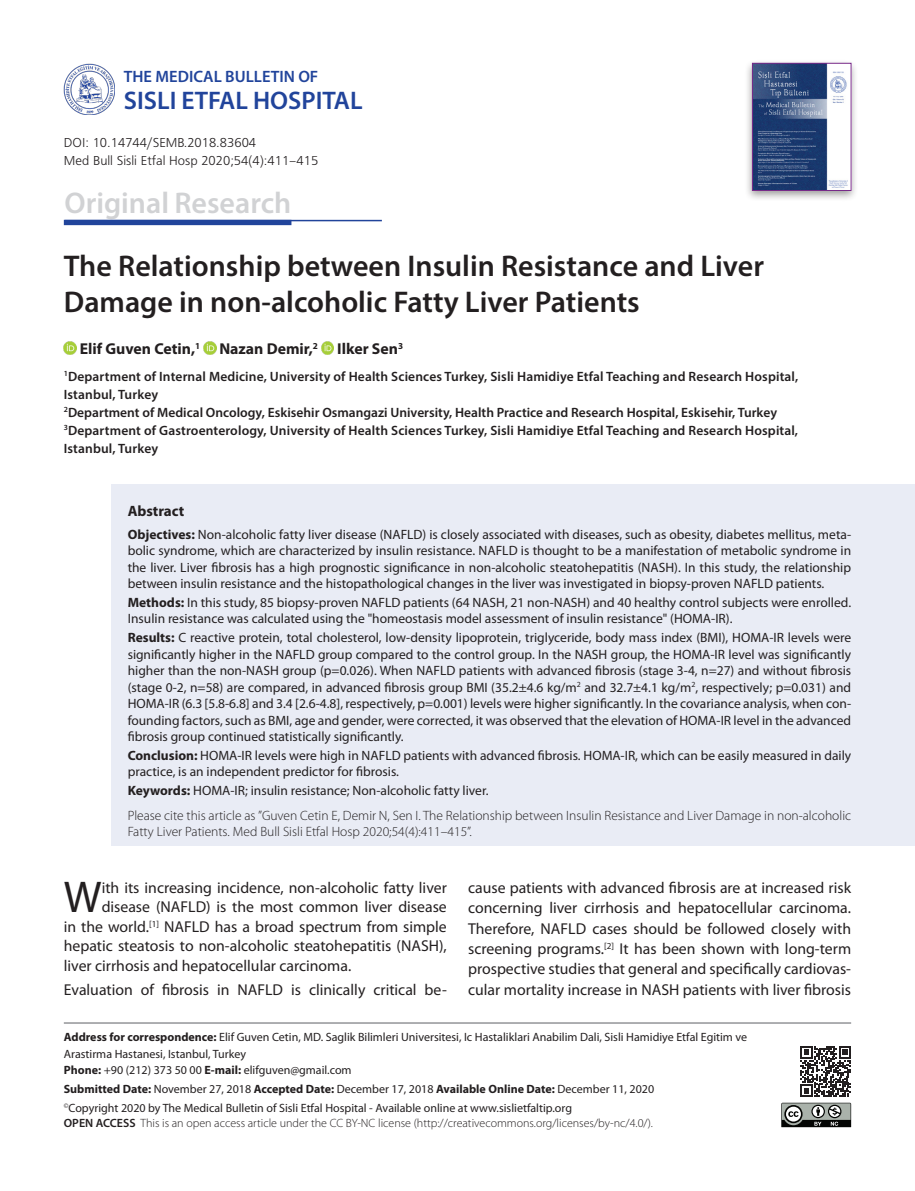
<style>
.page{position:relative;width:915px;height:1191px;background:#fff}
.page>*{position:absolute;margin:0;border:0;box-sizing:border-box;transform-origin:0 0}
.ana_metin_bosluksuz{font:44.7px "Myriad Pro";color:#231f20}
.ana_baslik{font:600 30px/36px "Myriad Pro";color:#231f20}
.ana_baslik-2{font:600 30px "Myriad Pro";color:#d1d2d4}
.ana_baslik-3{font:600 25.5px "Myriad Pro";color:#21449b}
.ana_baslik-4{font:600 16.5px "Myriad Pro";color:#21449b}
.ana_metin_bosluksuz-2{font:15.75px/20.4px "Myriad Pro";color:#231f20;text-align:justify}
.yazar_adları{font:700 15.75px "Myriad Pro";color:#231f20}
.ozet_baslik{font:700 15px "Myriad Pro";color:#231f20}
.ozet{font:13.5px/16.5px "Myriad Pro";color:#231f20;text-align:justify}
.kurumlar{font:600 13.5px/18px "Myriad Pro";letter-spacing:.01em;color:#231f20}
.ozet-2{font:300 13.5px/16.5px "Myriad Pro";color:#231f20}
.doi{font:13.5px "Frugal Normal Tr";color:#231f20}
.info{font:12px "Myriad Pro";color:#231f20}
.t1{font:300 12px "Myriad Pro";color:#231f20}
.info-2{font:700 12px "Myriad Pro";color:#231f20}
.s1{font-weight:700}
.s2{font-weight:400}
.s3{font-weight:600}
</style>
<div class="page">
<div style="left:112px;top:484px;width:802px;height:361px;background:#e9ecf5"></div>
<svg style="left:64px;top:341px;width:13px;height:13px"></svg>
<svg style="left:203px;top:341px;width:13px;height:13px"></svg>
<svg style="left:321px;top:341px;width:13px;height:13px"></svg>
<hr style="left:64px;top:1022px;width:786px;height:1px;background:#939598">
<img style="left:64px;top:64px;width:51px;height:51px">
<div style="left:744px;top:59px;width:114px;height:143px;background:#231f20;opacity:.43"></div>
<img style="left:754px;top:65px;width:94px;height:124px">
<div style="left:752px;top:63px;width:98px;height:128px;border:1px solid #782a89"></div>
<svg style="left:800px;top:1046px;width:50px;height:50px"></svg>
<svg style="left:781px;top:1102px;width:71px;height:26px;background:#7d807c"></svg>
<hr style="left:65px;top:220px;width:317px;height:1px;background:#21449b">
<div style="left:64px;top:220px;width:227px;height:5px;background:#21449b"></div>
<p class="ana_baslik-4" style="left:124px;top:66px;width:196px">THE MEDICAL BULLETIN OF</p>
<p class="ana_baslik-3" style="left:124px;top:84px;width:240px">SISLI ETFAL HOSPITAL</p>
<p class="doi" style="left:64px;top:135px;width:194px">DOI: 10.14744/SEMB.2018.83604</p>
<p class="doi" style="left:64px;top:153px;width:256px">Med Bull Sisli Etfal Hosp 2020;54(4):411–415</p>
<p class="ana_baslik-2" style="left:65px;top:184px;width:228px">Original Research</p>
<p class="ana_baslik" style="left:64px;top:247px;width:701px">The Relationship between Insulin Resistance and Liver<br>Damage in non-alcoholic Fatty Liver Patients</p>
<p class="yazar_adları" style="left:80px;top:338px;width:325px">Elif Guven Cetin,<sup>1</sup> Nazan Demir,<sup>2</sup> Ilker Sen<sup>3</sup></p>
<p class="kurumlar" style="left:64px;top:366px;width:735px"><sup>1</sup>Department of Internal Medicine, University of Health Sciences Turkey, Sisli Hamidiye Etfal Teaching and Research Hospital,<br>Istanbul, Turkey</p>
<p class="kurumlar" style="left:64px;top:402px;width:714px"><sup>2</sup>Department of Medical Oncology, Eskisehir Osmangazi University, Health Practice and Research Hospital, Eskisehir, Turkey</p>
<p class="kurumlar" style="left:64px;top:420px;width:735px"><sup>3</sup>Department of Gastroenterology, University of Health Sciences Turkey, Sisli Hamidiye Etfal Teaching and Research Hospital,<br>Istanbul, Turkey</p>
<p class="ozet_baslik" style="left:128px;top:501px;width:58px">Abstract</p>
<p class="ozet" style="left:128px;top:526px;width:724px"><span class="s1">Objectives:</span> Non-alcoholic fatty liver disease (NAFLD) is closely associated with diseases, such as obesity, diabetes mellitus, meta&shy;bolic syndrome, which are characterized by insulin resistance. NAFLD is thought to be a manifestation of metabolic syndrome in the liver. Liver fibrosis has a high prognostic significance in non-alcoholic steatohepatitis (NASH). In this study, the relationship between insulin resistance and the histopathological changes in the liver was investigated in biopsy-proven NAFLD patients.</p>
<p class="ozet" style="left:128px;top:594px;width:724px"><span class="s1">Methods:</span> In this study, 85 biopsy-proven NAFLD patients (64 NASH, 21 non-NASH) and 40 healthy control subjects were enrolled.<br>Insulin resistance was calculated using the "homeostasis model assessment of insulin resistance" (HOMA-IR).</p>
<p class="ozet" style="left:128px;top:629px;width:724px"><span class="s1">Results:</span> C reactive protein, total cholesterol, low-density lipoprotein, triglyceride, body mass index (BMI), HOMA-IR levels were significantly higher in the NAFLD group compared to the control group. In the NASH group, the HOMA-IR level was significantly higher than the non-NASH group (p=0.026). When NAFLD patients with advanced fibrosis (stage 3-4, n=27) and without fibrosis (stage 0-2, n=58) are compared, in advanced fibrosis group BMI (35.2±4.6 kg/m<sup>2</sup> and 32.7±4.1 kg/m<sup>2</sup>, respectively; p=0.031) and HOMA-IR (6.3 [5.8-6.8] and 3.4 [2.6-4.8], respectively, p=0.001) levels were higher significantly. In the covariance analysis, when con&shy;founding factors, such as BMI, age and gender, were corrected, it was observed that the elevation of HOMA-IR level in the advanced fibrosis group continued statistically significantly.</p>
<p class="ozet" style="left:128px;top:746px;width:724px"><span class="s1">Conclusion:</span> HOMA-IR levels were high in NAFLD patients with advanced fibrosis. HOMA-IR, which can be easily measured in daily practice, is an independent predictor for fibrosis.</p>
<p class="ozet" style="left:128px;top:782px;width:362px"><span class="s1">Keywords:</span> HOMA-IR; insulin resistance; Non-alcoholic fatty liver.</p>
<p class="ozet-2" style="left:128px;top:807px;width:724px">Please cite this article as ”Guven Cetin E, Demir N, Sen I. The Relationship between Insulin Resistance and Liver Damage in non-alcoholic<br>Fatty Liver Patients. Med Bull Sisli Etfal Hosp 2020;54(4):411–415”.</p>
<p class="ana_metin_bosluksuz" style="left:64px;top:869px;width:39px">W</p>
<p class="ana_metin_bosluksuz-2" style="left:102px;top:877px;width:346px">ith its increasing incidence, non-alcoholic fatty liver</p>
<p class="ana_metin_bosluksuz-2" style="left:102px;top:896px;width:346px">disease (NAFLD) is the most common liver disease</p>
<p class="ana_metin_bosluksuz-2" style="left:64px;top:916px;width:384px">in the world.<sup>[1]</sup> NAFLD has a broad spectrum from simple</p>
<p class="ana_metin_bosluksuz-2" style="left:64px;top:935px;width:384px">hepatic steatosis to non-alcoholic steatohepatitis (NASH),</p>
<p class="ana_metin_bosluksuz-2" style="left:64px;top:955px;width:289px">liver cirrhosis and hepatocellular carcinoma.</p>
<p class="ana_metin_bosluksuz-2" style="left:64px;top:979px;width:384px">Evaluation of fibrosis in NAFLD is clinically critical be-</p>
<p class="ana_metin_bosluksuz-2" style="left:468px;top:877px;width:384px">cause patients with advanced fibrosis are at increased risk concerning liver cirrhosis and hepatocellular carcinoma.<br>Therefore, NAFLD cases should be followed closely with screening programs.<sup>[2]</sup> It has been shown with long-term prospective studies that general and specifically cardiovas&shy;cular mortality increase in NASH patients with liver fibrosis</p>
<p class="info" style="left:64px;top:1029px;width:684px"><span class="s1">Address for correspondence:</span> Elif Guven Cetin, MD. Saglik Bilimleri Universitesi, Ic Hastaliklari Anabilim Dali, Sisli Hamidiye Etfal Egitim ve</p>
<p class="info" style="left:64px;top:1046px;width:184px">Arastirma Hastanesi, Istanbul, Turkey</p>
<p class="info" style="left:64px;top:1062px;width:289px"><span class="s1">Phone:</span> +90 (212) 373 50 00 <span class="s1">E-mail:</span> elifguven@gmail.com</p>
<p class="info-2" style="left:64px;top:1081px;width:591px">Submitted Date: <span class="s2">November 27, 2018</span> Accepted Date: <span class="s2">December 17, 2018</span> Available Online Date: <span class="s2">December 11, 2020</span></p>
<p class="info" style="left:64px;top:1100px;width:509px"><sup>©</sup>Copyright 2020 by The Medical Bulletin of Sisli Etfal Hospital - Available online at www.sislietfaltip.org</p>
<p class="t1" style="left:64px;top:1116px;width:590px"><span class="s3">OPEN ACCESS</span> This is an open access article under the CC BY-NC license (http://creativecommons.org/licenses/by-nc/4.0/).</p>
</div>
